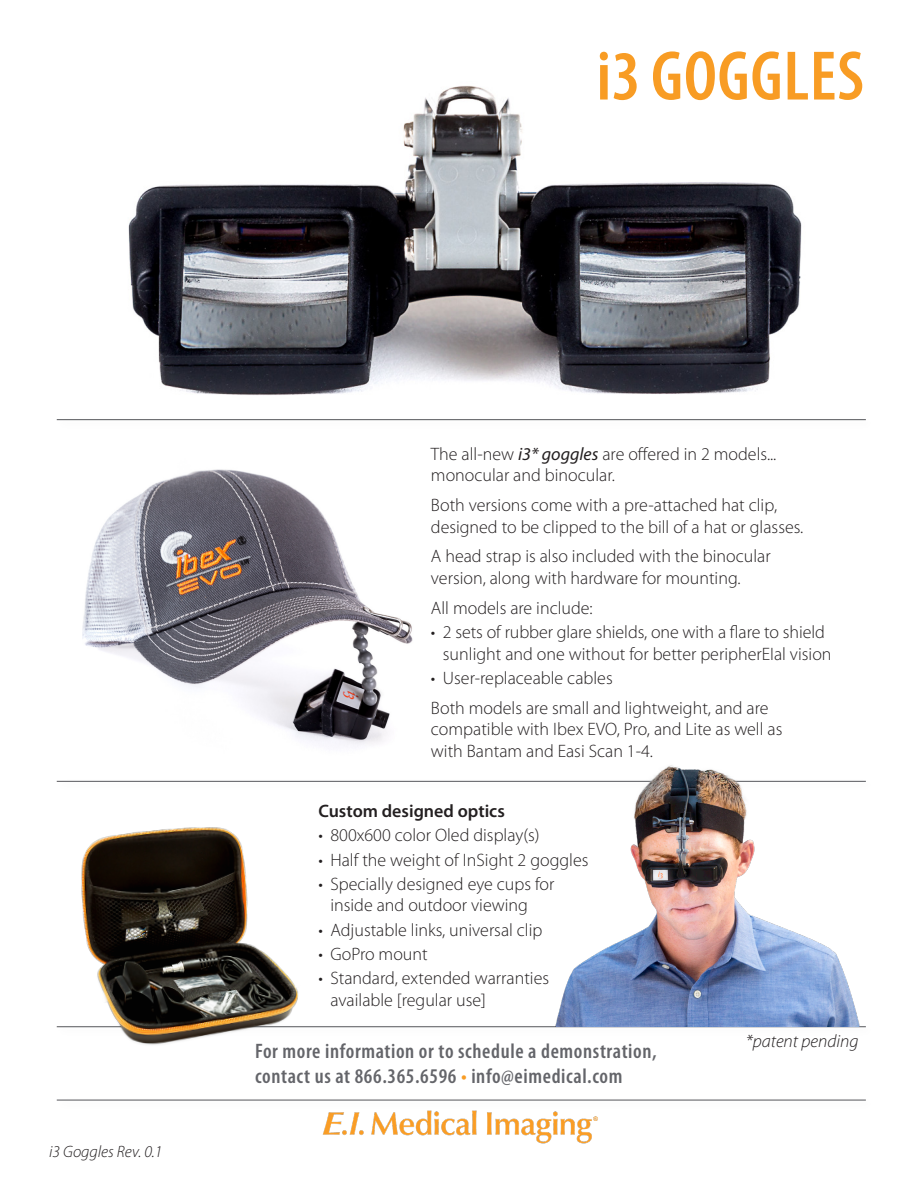
<style>
.page{position:relative;width:918px;height:1188px;background:#fff}
.page>*{position:absolute;margin:0;border:0;box-sizing:border-box;transform-origin:0 0}
.t1{font:600 condensed 70.65px "Myriad Pro";letter-spacing:.01em;color:#f89c24}
.body{font:600 condensed 21px/25.2px "Myriad Pro";letter-spacing:.03em;color:#64656a}
.paragraph_v2{font:300 18px/21.6px "Myriad Pro";color:#231f20}
.list_v2{font:300 18px/21.6px "Myriad Pro";color:#231f20}
.list_v2_last{font:300 18px "Myriad Pro";color:#231f20}
.paragraph_v2_before{font:300 18px "Myriad Pro";color:#231f20}
.paragraph_v2_before-2{font:600 18px "Myriad Pro";color:#231f20}
.list_v2-2{font:italic 300 18px "Myriad Pro";color:#231f20}
.t2{font:italic 300 16.5px "Myriad Pro";color:#231f20}
.s1{font-weight:400;font-style:italic}
.s2{color:#f89c24}
</style>
<div class="page">
<img style="left:128px;top:85px;width:674px;height:310px">
<div style="left:54px;top:777px;width:822px;height:16px;background:#231f20;opacity:.2"></div>
<hr style="left:57px;top:781px;width:809px;height:1px;background:#55565a">
<div style="left:54px;top:1096px;width:822px;height:15px;background:#231f20;opacity:.2"></div>
<hr style="left:57px;top:1100px;width:809px;height:1px;background:#55565a">
<img style="left:318px;top:1110px;width:284px;height:33px">
<img style="left:82px;top:469px;width:331px;height:277px">
<div style="left:54px;top:415px;width:822px;height:16px;background:#231f20;opacity:.2"></div>
<hr style="left:57px;top:419px;width:809px;height:1px;background:#55565a">
<div style="left:54px;top:1022px;width:822px;height:16px;background:#231f20;opacity:.2"></div>
<hr style="left:57px;top:1026px;width:809px;height:1px;background:#55565a">
<img style="left:61px;top:827px;width:267px;height:218px">
<img style="left:543px;top:765px;width:330px;height:261px">
<p class="t1" style="left:597px;top:33px;width:269px">i3 GOGGLES</p>
<p class="t2" style="left:49px;top:1141px;width:115px">i3 Goggles Rev. 0.1</p>
<p class="paragraph_v2" style="left:431px;top:443px;width:347px">The all-new <span class="s1">i3* goggles</span> are offered in 2 models... monocular and binocular.</p>
<p class="paragraph_v2" style="left:431px;top:494px;width:374px">Both versions come with a pre-attached hat clip, designed to be clipped to the bill of a hat or glasses.</p>
<p class="paragraph_v2" style="left:431px;top:545px;width:341px">A head strap is also included with the binocular version, along with hardware for mounting.</p>
<p class="paragraph_v2_before" style="left:431px;top:597px;width:163px">All models are include:</p>
<p class="list_v2" style="left:443px;top:621px;width:390px;text-indent:-12px">• 2 sets of rubber glare shields, one with a flare to shield sunlight and one without for better peripherEIal vision</p>
<p class="list_v2_last" style="left:431px;top:667px;width:183px">• User-replaceable cables</p>
<p class="paragraph_v2" style="left:431px;top:697px;width:353px">Both models are small and lightweight, and are compatible with Ibex EVO, Pro, and Lite as well as with Bantam and Easi Scan 1-4.</p>
<p class="paragraph_v2_before-2" style="left:318px;top:799px;width:188px">Custom designed optics</p>
<p class="list_v2" style="left:318px;top:824px;width:223px">• 800x600 color Oled display(s)</p>
<p class="list_v2" style="left:318px;top:849px;width:272px">• Half the weight of InSight 2 goggles</p>
<p class="list_v2" style="left:330px;top:873px;width:226px;text-indent:-12px">• Specially designed eye cups for inside and outdoor viewing</p>
<p class="list_v2" style="left:318px;top:919px;width:226px">• Adjustable links, universal clip</p>
<p class="list_v2" style="left:318px;top:943px;width:111px">• GoPro mount</p>
<p class="list_v2" style="left:330px;top:967px;width:220px;text-indent:-12px">• Standard, extended warranties available [regular use]</p>
<p class="body" style="left:255px;top:1038px;width:403px">For more information or to schedule a demonstration, contact us at 866.365.6596 <span class="s2">•</span> info@eimedical.com</p>
<p class="list_v2-2" style="left:746px;top:1030px;width:114px">*patent pending</p>
</div>
